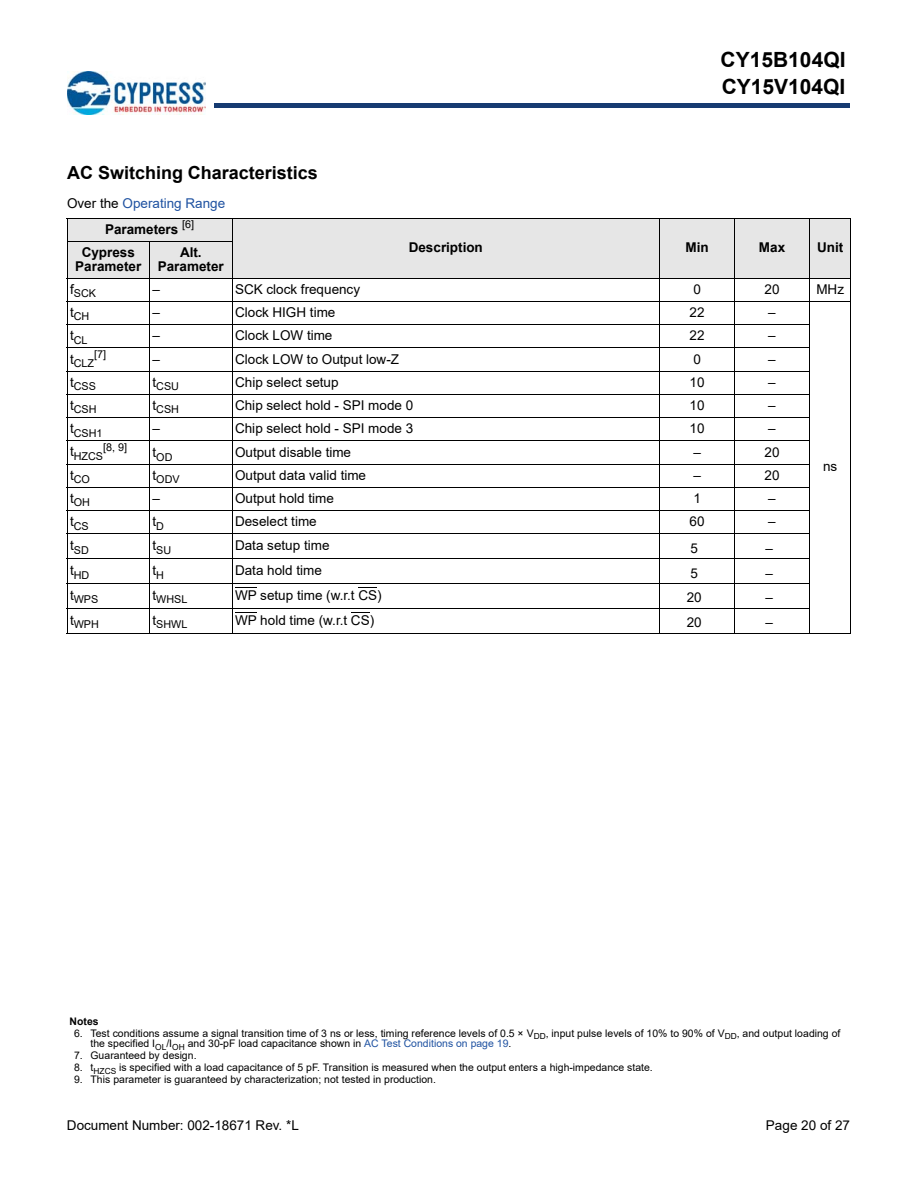
<style>
.page{position:relative;width:918px;height:1188px;background:#fff}
.page>*{position:absolute;margin:0;border:0;box-sizing:border-box;transform-origin:0 0}
.t1{font:700 21px/27px "Arial";color:#000}
.t2{font:700 18px "Arial";color:#000}
.t3{font:13.5px "Arial";color:#000}
.t4{font:700 13.5px/13.5px "Arial";color:#000;text-align:center}
.t5{font:13.5px/26.2px "Arial";color:#1f52a1;text-align:center}
.t6{font:10.8px "Arial";color:#000}
.t7{font:10.5px/10.5px "Arial";letter-spacing:.005em;color:#000}
.t8{font:700 10.5px "Arial";color:#000}
.s1{color:#000}
.s2{font-weight:700;color:#000}
.s3{color:#1f52a1}
</style>
<div class="page">
<img style="left:68px;top:71px;width:138px;height:43px">
<hr style="left:214px;top:104px;width:636px;height:4px;background:#163b71">
<div style="left:67px;top:218px;width:165px;height:23px;background:#e6e6e6"></div>
<div style="left:232px;top:218px;width:428px;height:60px;background:#e6e6e6"></div>
<div style="left:660px;top:218px;width:75px;height:60px;background:#e6e6e6"></div>
<div style="left:735px;top:218px;width:75px;height:60px;background:#e6e6e6"></div>
<div style="left:810px;top:218px;width:41px;height:60px;background:#e6e6e6"></div>
<div style="left:67px;top:241px;width:83px;height:37px;background:#e6e6e6"></div>
<div style="left:150px;top:241px;width:82px;height:37px;background:#e6e6e6"></div>
<svg style="left:235px;top:587px;width:22px;height:1px"></svg>
<svg style="left:358px;top:587px;width:19px;height:1px"></svg>
<svg style="left:235px;top:612px;width:22px;height:1px"></svg>
<svg style="left:351px;top:612px;width:19px;height:1px"></svg>
<hr style="left:67px;top:218px;width:1px;height:415px;background:#000">
<hr style="left:149px;top:241px;width:1px;height:392px;background:#000">
<hr style="left:232px;top:218px;width:1px;height:415px;background:#000">
<hr style="left:659px;top:218px;width:1px;height:415px;background:#000">
<hr style="left:734px;top:218px;width:1px;height:415px;background:#000">
<hr style="left:809px;top:218px;width:1px;height:415px;background:#000">
<hr style="left:850px;top:218px;width:1px;height:415px;background:#000">
<hr style="left:67px;top:218px;width:784px;height:1px;background:#000">
<hr style="left:67px;top:241px;width:165px;height:1px;background:#000">
<hr style="left:67px;top:278px;width:784px;height:1px;background:#000">
<hr style="left:67px;top:301px;width:784px;height:1px;background:#000">
<hr style="left:67px;top:324px;width:743px;height:1px;background:#000">
<hr style="left:67px;top:347px;width:743px;height:1px;background:#000">
<hr style="left:67px;top:371px;width:743px;height:1px;background:#000">
<hr style="left:67px;top:394px;width:743px;height:1px;background:#000">
<hr style="left:67px;top:417px;width:743px;height:1px;background:#000">
<hr style="left:67px;top:440px;width:743px;height:1px;background:#000">
<hr style="left:67px;top:464px;width:743px;height:1px;background:#000">
<hr style="left:67px;top:487px;width:743px;height:1px;background:#000">
<hr style="left:67px;top:510px;width:743px;height:1px;background:#000">
<hr style="left:67px;top:534px;width:743px;height:1px;background:#000">
<hr style="left:67px;top:558px;width:743px;height:1px;background:#000">
<hr style="left:67px;top:583px;width:743px;height:1px;background:#000">
<hr style="left:67px;top:608px;width:743px;height:1px;background:#000">
<hr style="left:67px;top:633px;width:784px;height:1px;background:#000">
<h2 class="t2" style="left:67px;top:163px;width:252px">AC Switching Characteristics</h2>
<p class="t5" style="left:67px;top:190px;width:160px"><span class="s1">Over the</span> Operating Range<br><span class="s2">Parameters</span> <sup>[6]</sup></p>
<h1 class="t1" style="left:721px;top:47px;width:126px">CY15B104QI<br>CY15V104QI</h1>
<p class="t4" style="left:409px;top:241px;width:76px">Description</p>
<p class="t4" style="left:686px;top:241px;width:25px">Min</p>
<p class="t4" style="left:759px;top:241px;width:28px">Max</p>
<p class="t4" style="left:817px;top:241px;width:28px">Unit</p>
<p class="t4" style="left:75px;top:246px;width:67px">Cypress<br>Parameter</p>
<p class="t4" style="left:158px;top:246px;width:67px">Alt.<br>Parameter</p>
<p class="t6" style="left:70px;top:287px;width:27px"><sup>f</sup>SCK</p>
<p class="t3" style="left:153px;top:282px;width:9px">–</p>
<p class="t3" style="left:235px;top:282px;width:127px">SCK clock frequency</p>
<p class="t3" style="left:693px;top:282px;width:9px">0</p>
<p class="t3" style="left:765px;top:282px;width:16px">20</p>
<p class="t3" style="left:816px;top:282px;width:29px">MHz</p>
<p class="t6" style="left:70px;top:311px;width:21px"><sup>t</sup>CH</p>
<p class="t3" style="left:153px;top:305px;width:9px">–</p>
<p class="t3" style="left:235px;top:305px;width:102px">Clock HIGH time</p>
<p class="t3" style="left:690px;top:305px;width:17px">22</p>
<p class="t3" style="left:768px;top:305px;width:9px">–</p>
<p class="t6" style="left:70px;top:334px;width:19px"><sup>t</sup>CL</p>
<p class="t3" style="left:153px;top:328px;width:9px">–</p>
<p class="t3" style="left:235px;top:328px;width:99px">Clock LOW time</p>
<p class="t3" style="left:690px;top:328px;width:17px">22</p>
<p class="t3" style="left:768px;top:328px;width:9px">–</p>
<p class="t6" style="left:70px;top:357px;width:26px"><sup>t</sup>CLZ</p>
<p class="t6" style="left:94px;top:348px;width:13px">[7]</p>
<p class="t3" style="left:153px;top:351px;width:9px">–</p>
<p class="t3" style="left:235px;top:351px;width:166px">Clock LOW to Output low-Z</p>
<p class="t3" style="left:693px;top:351px;width:9px">0</p>
<p class="t3" style="left:768px;top:351px;width:9px">–</p>
<p class="t6" style="left:70px;top:380px;width:27px"><sup>t</sup>CSS</p>
<p class="t6" style="left:153px;top:380px;width:28px"><sup>t</sup>CSU</p>
<p class="t3" style="left:235px;top:375px;width:105px">Chip select setup</p>
<p class="t3" style="left:690px;top:375px;width:17px">10</p>
<p class="t3" style="left:768px;top:375px;width:9px">–</p>
<p class="t6" style="left:70px;top:404px;width:28px"><sup>t</sup>CSH</p>
<p class="t6" style="left:153px;top:404px;width:28px"><sup>t</sup>CSH</p>
<p class="t3" style="left:235px;top:398px;width:180px">Chip select hold - SPI mode 0</p>
<p class="t3" style="left:690px;top:398px;width:17px">10</p>
<p class="t3" style="left:768px;top:398px;width:9px">–</p>
<p class="t6" style="left:70px;top:427px;width:34px"><sup>t</sup>CSH1</p>
<p class="t3" style="left:153px;top:421px;width:9px">–</p>
<p class="t3" style="left:235px;top:421px;width:180px">Chip select hold - SPI mode 3</p>
<p class="t3" style="left:690px;top:421px;width:17px">10</p>
<p class="t3" style="left:768px;top:421px;width:9px">–</p>
<p class="t6" style="left:70px;top:450px;width:35px"><sup>t</sup>HZCS</p>
<p class="t6" style="left:103px;top:441px;width:25px">[8, 9]</p>
<p class="t6" style="left:153px;top:451px;width:21px"><sup>t</sup>OD</p>
<p class="t3" style="left:235px;top:444px;width:118px">Output disable time</p>
<p class="t3" style="left:693px;top:444px;width:9px">–</p>
<p class="t3" style="left:765px;top:444px;width:16px">20</p>
<p class="t6" style="left:70px;top:473px;width:21px"><sup>t</sup>CO</p>
<p class="t6" style="left:153px;top:473px;width:29px"><sup>t</sup>ODV</p>
<p class="t3" style="left:235px;top:468px;width:133px">Output data valid time</p>
<p class="t3" style="left:693px;top:468px;width:9px">–</p>
<p class="t3" style="left:765px;top:468px;width:16px">20</p>
<p class="t6" style="left:70px;top:497px;width:21px"><sup>t</sup>OH</p>
<p class="t3" style="left:153px;top:491px;width:9px">–</p>
<p class="t3" style="left:235px;top:491px;width:100px">Output hold time</p>
<p class="t3" style="left:693px;top:491px;width:9px">1</p>
<p class="t3" style="left:768px;top:491px;width:9px">–</p>
<p class="t6" style="left:70px;top:520px;width:20px"><sup>t</sup>CS</p>
<p class="t3" style="left:153px;top:514px;width:13px">t<sub>D</sub></p>
<p class="t3" style="left:235px;top:514px;width:83px">Deselect time</p>
<p class="t3" style="left:690px;top:514px;width:17px">60</p>
<p class="t3" style="left:768px;top:514px;width:9px">–</p>
<p class="t6" style="left:70px;top:544px;width:20px"><sup>t</sup>SD</p>
<p class="t6" style="left:153px;top:544px;width:20px"><sup>t</sup>SU</p>
<p class="t3" style="left:235px;top:538px;width:96px">Data setup time</p>
<p class="t3" style="left:690px;top:541px;width:9px">5</p>
<p class="t3" style="left:765px;top:541px;width:9px">–</p>
<p class="t6" style="left:70px;top:569px;width:21px"><sup>t</sup>HD</p>
<p class="t3" style="left:153px;top:563px;width:13px">t<sub>H</sub></p>
<p class="t3" style="left:235px;top:563px;width:88px">Data hold time</p>
<p class="t3" style="left:690px;top:565px;width:9px">5</p>
<p class="t3" style="left:765px;top:565px;width:9px">–</p>
<p class="t6" style="left:70px;top:594px;width:30px"><sup>t</sup>WPS</p>
<p class="t6" style="left:153px;top:594px;width:36px"><sup>t</sup>WHSL</p>
<p class="t3" style="left:235px;top:588px;width:148px">WP setup time (w.r.t CS)</p>
<p class="t3" style="left:687px;top:590px;width:16px">20</p>
<p class="t3" style="left:765px;top:590px;width:9px">–</p>
<p class="t6" style="left:70px;top:618px;width:30px"><sup>t</sup>WPH</p>
<p class="t6" style="left:153px;top:618px;width:36px"><sup>t</sup>SHWL</p>
<p class="t3" style="left:235px;top:613px;width:141px">WP hold time (w.r.t CS)</p>
<p class="t3" style="left:687px;top:615px;width:16px">20</p>
<p class="t3" style="left:765px;top:615px;width:9px">–</p>
<p class="t3" style="left:823px;top:459px;width:16px">ns</p>
<p class="t8" style="left:70px;top:1015px;width:31px">Notes</p>
<p class="t7" style="left:91px;top:1028px;width:751px;text-indent:-16px">6. Test conditions assume a signal transition time of 3 ns or less, timing reference levels of 0.5 × V<sub>DD</sub>, input pulse levels of 10% to 90% of V<sub>DD</sub>, and output loading of the specified I<sub>OL</sub>/I<sub>OH</sub> and 30-pF load capacitance shown in <span class="s3">AC Test Conditions on page 19</span>.</p>
<p class="t7" style="left:74px;top:1050px;width:124px">7. Guaranteed by design.</p>
<p class="t7" style="left:74px;top:1062px;width:580px">8. t<sub>HZCS</sub> is specified with a load capacitance of 5 pF. Transition is measured when the output enters a high-impedance state.</p>
<p class="t7" style="left:74px;top:1074px;width:363px">9. This parameter is guaranteed by characterization; not tested in production.</p>
<p class="t3" style="left:67px;top:1117px;width:233px">Document Number: 002-18671 Rev. *L</p>
<p class="t3" style="left:766px;top:1117px;width:86px">Page 20 of 27</p>
</div>
